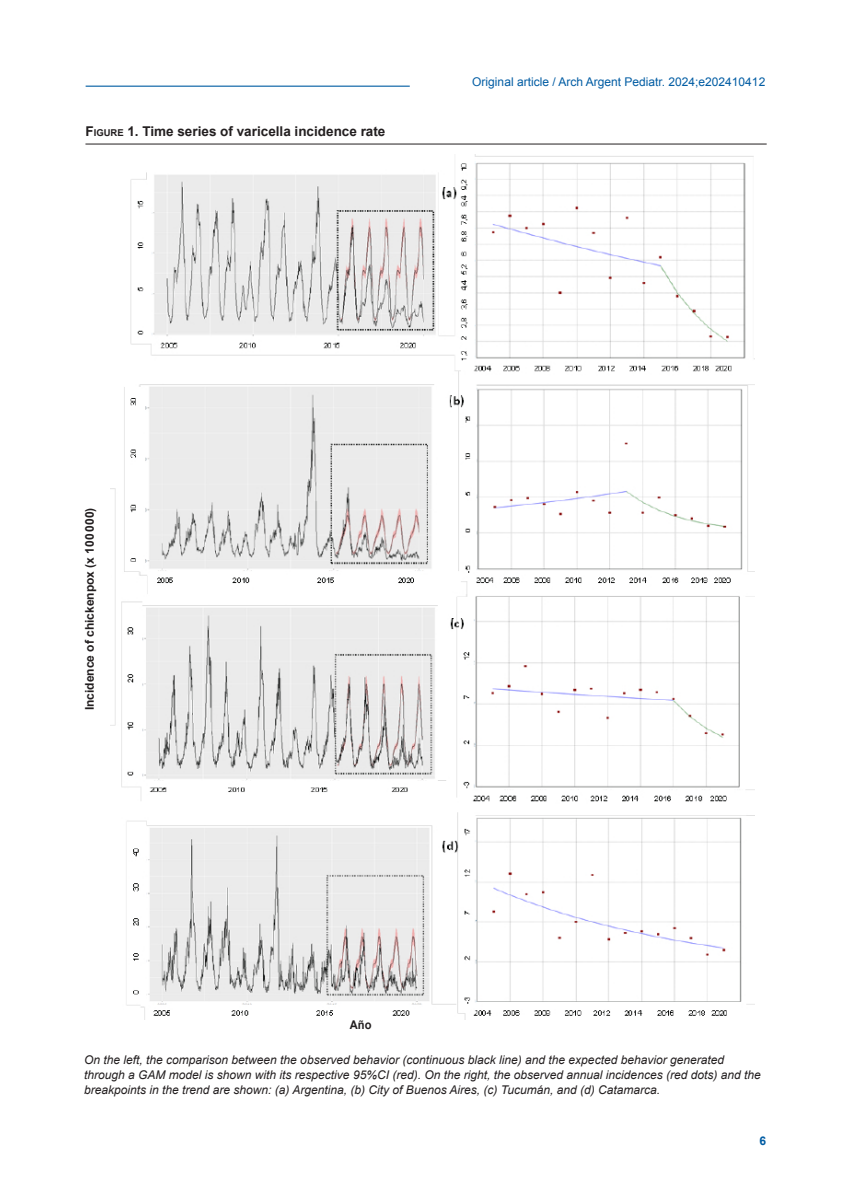
<style>
.page{position:relative;width:851px;height:1191px;background:#fff}
.page>*{position:absolute;margin:0;border:0;box-sizing:border-box;transform-origin:0 0}
._9_Cuadros_Títulos_x{font:700 13.5px "Arial";color:#231f20}
._9_Cuadros_textos_x8{font:italic 12px/15px "Arial";color:#231f20}
.t1{font:12px "Arial";color:#015ca3}
._3_Pie___x8{font:700 12px "Arial";color:#231f20}
._3_Pie___x8-2{font:700 12px "Arial";color:#231f20;scale:.93 1}
.t2{font:700 12px "Arial";color:#015ca3}
.s1{font-style:inherit}
.s2{font-size:9.45px}
</style>
<div class="page">
<hr style="left:86px;top:86px;width:323px;height:1px;background:#015ca3">
<hr style="left:85px;top:144px;width:681px;height:1px;background:#231f20">
<img style="left:110px;top:155px;width:644px;height:865px">
<p class="_9_Cuadros_Títulos_x" style="left:85px;top:122px;width:301px"><span class="s1">F</span><span class="s2">IGURE</span> <span class="s1">1.</span> Time series of varicella incidence rate</p>
<p class="t1" style="left:472px;top:74px;width:294px">Original article / Arch Argent Pediatr. 2024;e202410412</p>
<p class="_3_Pie___x8" style="left:82px;top:710px;width:204px;rotate:-90deg">Incidence of chickenpox (x 100 000)</p>
<p class="_3_Pie___x8-2" style="left:350px;top:1016px;width:25px">Año</p>
<p class="_9_Cuadros_textos_x8" style="left:84px;top:1052px;width:678px">On the left, the comparison between the observed behavior (continuous black line) and the expected behavior generated through a GAM model is shown with its respective 95%CI (red). On the right, the observed annual incidences (red dots) and the breakpoints in the trend are shown: (a) Argentina, (b) City of Buenos Aires, (c) Tucumán, and (d) Catamarca.</p>
<p class="t2" style="left:759px;top:1133px;width:8px">6</p>
</div>
